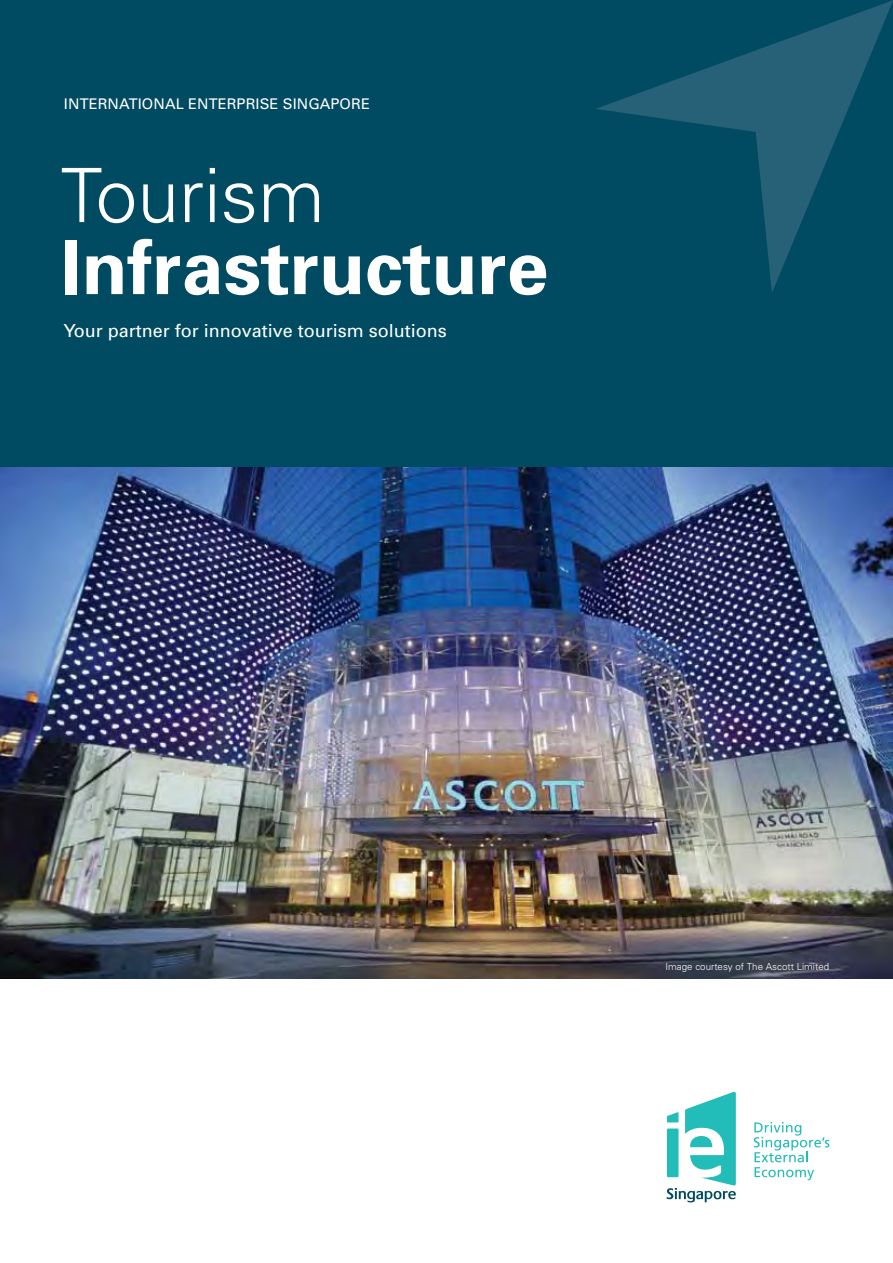
<style>
.page{position:relative;width:893px;height:1263px;background:#fff}
.page>*{position:absolute;margin:0;border:0;box-sizing:border-box;transform-origin:0 0}
.t1{font:700 75px "Univers";color:#fff}
.t2{font:300 75px "Univers";color:#fff}
.t3{font:18px "Univers";color:#fff}
.t4{font:14.7px "Univers";letter-spacing:.005em;color:#fff}
.t5{font:300 9.75px "Univers";color:#fff}
</style>
<div class="page">
<div style="left:0;top:0;width:893px;height:574px;background:#004b61"></div>
<img style="left:0;top:468px;width:893px;height:510px">
<svg style="left:596px;top:0;width:297px;height:292px"></svg>
<svg style="left:754px;top:1122px;width:75px;height:58px"></svg>
<svg style="left:667px;top:1091px;width:69px;height:111px"></svg>
<p class="t4" style="left:64px;top:95px;width:308px">INTERNATIONAL ENTERPRISE SINGAPORE</p>
<h1 class="t2" style="left:61px;top:150px;width:266px">Tourism</h1>
<h1 class="t1" style="left:61px;top:222px;width:489px">Infrastructure</h1>
<p class="t3" style="left:64px;top:320px;width:385px">Your partner for innovative tourism solutions</p>
<p class="t5" style="left:666px;top:960px;width:165px">Image courtesy of The Ascott Limited</p>
</div>
